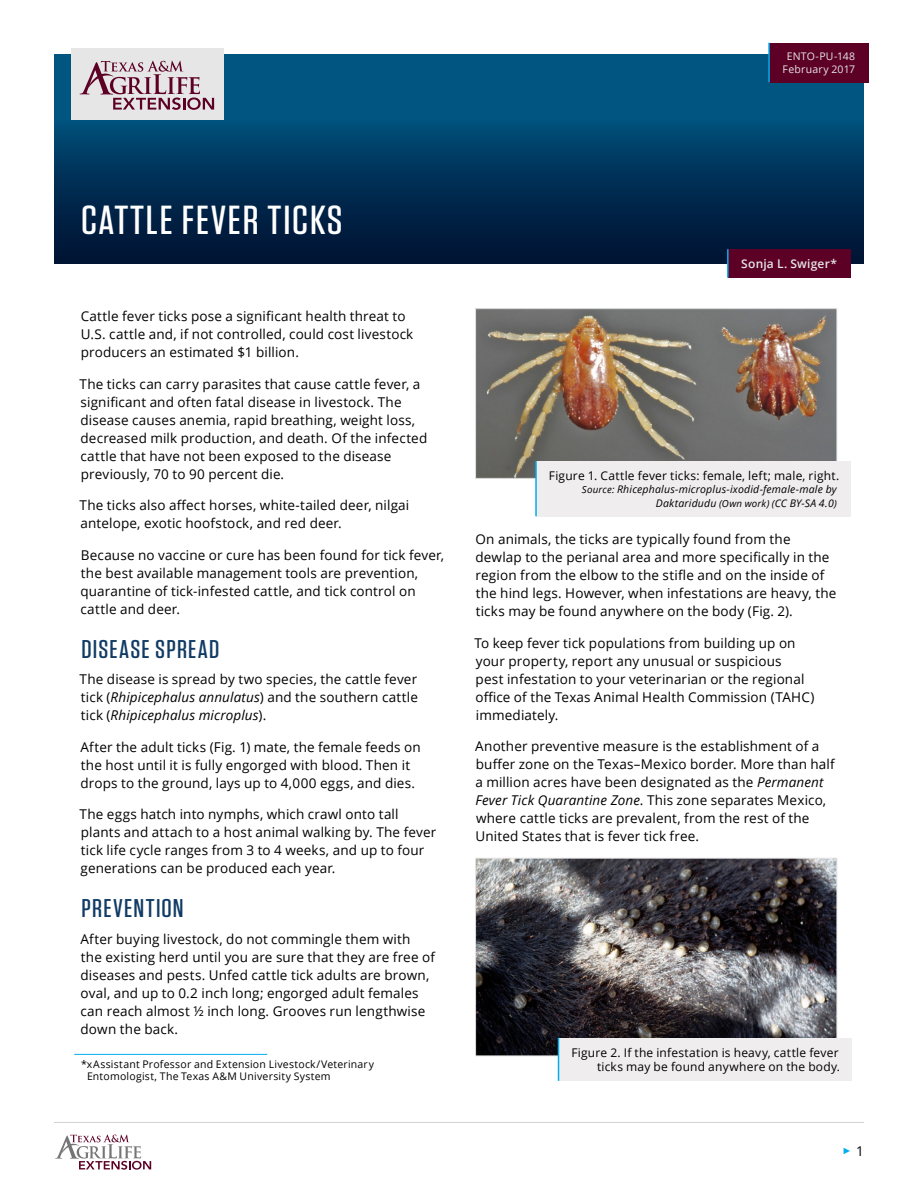
<style>
.page{position:relative;width:918px;height:1188px;background:#fff}
.page>*{position:absolute;margin:0;border:0;box-sizing:border-box;transform-origin:0 0}
.Title{font:500 40.5px "Tungsten";letter-spacing:.04em;color:#fff;scale:1.11 1}
.heading1{font:500 25.65px "Tungsten";letter-spacing:.04em;color:#113b65;scale:1.11 1}
.Body{font:13.5px/18px "Open Sans";letter-spacing:.01em;color:#000}
.Figure_Captions{font:12px/14.4px "Open Sans";letter-spacing:.015em;color:#000;text-align:right}
.Authors{font:600 12px "Open Sans";letter-spacing:.015em;color:#e5e6e5}
.author_info{font:10.5px/12px "Open Sans";letter-spacing:.02em;color:#000}
.Figure_Captions-2{font:italic 10.5px/13.5px "Open Sans";letter-spacing:.02em;color:#000;text-align:right}
.pub{font:10.5px "Open Sans";letter-spacing:.02em;color:#e5e6e5}
.t1{font:9px "Arial";color:#00aeef}
.s1{font-style:italic}
.s2{font-size:9.75px}
.s3{font-family:"Open Sans";font-size:13.5px;color:#000}
</style>
<div class="page">
<div style="left:54px;top:54px;width:810px;height:209px;background:#005581"></div>
<div style="left:54px;top:121px;width:810px;height:142px;background:linear-gradient(to bottom,#004c77,#000f2f)"></div>
<hr style="left:54px;top:1122px;width:810px;height:1px;background:#d1d3d4">
<div style="left:71px;top:49px;width:152px;height:71px;background:#e5e6e5"></div>
<svg style="left:80px;top:61px;width:134px;height:49px"></svg>
<svg style="left:55px;top:1135px;width:96px;height:35px"></svg>
<div style="left:769px;top:43px;width:100px;height:39px;background:#5d0025"></div>
<hr style="left:768px;top:43px;width:2px;height:39px;background:#00aeef">
<div style="left:728px;top:249px;width:122px;height:29px;background:#5d0025"></div>
<hr style="left:727px;top:249px;width:2px;height:29px;background:#00aeef">
<hr style="left:74px;top:1054px;width:193px;height:1px;background:#00aeef">
<img style="left:477px;top:310px;width:358px;height:167px">
<div style="left:475px;top:308px;width:362px;height:171px;border:1px solid #e5e6e5"></div>
<div style="left:536px;top:461px;width:315px;height:55px;background:#efeded"></div>
<hr style="left:535px;top:461px;width:2px;height:55px;background:#00aeef">
<img style="left:477px;top:860px;width:358px;height:194px">
<div style="left:475px;top:858px;width:362px;height:198px;border:1px solid #e5e6e5"></div>
<div style="left:559px;top:1038px;width:293px;height:43px;background:#efeded"></div>
<hr style="left:558px;top:1038px;width:1px;height:43px;background:#00aeef">
<p class="pub" style="left:787px;top:49px;width:70px">ENTO-PU-148</p>
<p class="pub" style="left:783px;top:62px;width:74px">February 2017</p>
<h1 class="Title" style="left:81px;top:199px;width:237px">CATTLE FEVER TICKS</h1>
<p class="Body" style="left:81px;top:307px;width:334px">Cattle fever ticks pose a significant health threat to<br>U.S. cattle and, if not controlled, could cost livestock producers an estimated $1 billion.</p>
<p class="Body" style="left:80px;top:374px;width:349px">The ticks can carry parasites that cause cattle fever, a significant and often fatal disease in livestock. The disease causes anemia, rapid breathing, weight loss, decreased milk production, and death. Of the infected cattle that have not been exposed to the disease previously, 70 to 90 percent die.</p>
<p class="Body" style="left:80px;top:496px;width:331px">The ticks also affect horses, white-tailed deer, nilgai antelope, exotic hoofstock, and red deer.</p>
<p class="Body" style="left:81px;top:545px;width:365px">Because no vaccine or cure has been found for tick fever, the best available management tools are prevention, quarantine of tick-infested cattle, and tick control on cattle and deer.</p>
<h2 class="heading1" style="left:82px;top:636px;width:126px">DISEASE SPREAD</h2>
<p class="Body" style="left:80px;top:670px;width:340px;text-align:justify">The disease is spread by two species, the cattle fever tick (<span class="s1">Rhipicephalus annulatus</span>) and the southern cattle tick (<span class="s1">Rhipicephalus microplus</span>).</p>
<p class="Body" style="left:80px;top:737px;width:342px">After the adult ticks (Fig. 1) mate, the female feeds on the host until it is fully engorged with blood. Then it drops to the ground, lays up to 4,000 eggs, and dies.</p>
<p class="Body" style="left:80px;top:805px;width:358px">The eggs hatch into nymphs, which crawl onto tall plants and attach to a host animal walking by. The fever tick life cycle ranges from 3 to 4 weeks, and up to four generations can be produced each year.</p>
<h2 class="heading1" style="left:82px;top:895px;width:94px">PREVENTION</h2>
<p class="Body" style="left:80px;top:929px;width:356px">After buying livestock, do not commingle them with the existing herd until you are sure that they are free of diseases and pests. Unfed cattle tick adults are brown, oval, and up to 0.2 inch long; engorged adult females can reach almost ½ inch long. Grooves run lengthwise down the back.</p>
<p class="author_info" style="left:87px;top:1058px;width:288px;text-indent:-6px">*xAssistant Professor and Extension Livestock/Veterinary<br>Entomologist, The Texas A&amp;M University System</p>
<p class="Authors" style="left:741px;top:256px;width:97px">Sonja L. Swiger*</p>
<p class="Figure_Captions" style="left:549px;top:468px;width:292px">Figure 1. Cattle fever ticks: female, left; male, right.</p>
<p class="Figure_Captions-2" style="left:582px;top:483px;width:256px"><span class="s2">Source:</span> Rhicephalus-microplus-ixodid-female-male by<br>Daktaridudu <span class="s2">(Own work) (</span>CC BY-SA 4.0<span class="s2">)</span></p>
<p class="Body" style="left:475px;top:530px;width:363px">On animals, the ticks are typically found from the dewlap to the perianal area and more specifically in the region from the elbow to the stifle and on the inside of the hind legs. However, when infestations are heavy, the ticks may be found anywhere on the body (Fig. 2).</p>
<p class="Body" style="left:474px;top:634px;width:341px">To keep fever tick populations from building up on your property, report any unusual or suspicious<br>pest infestation to your veterinarian or the regional office of the Texas Animal Health Commission (TAHC) immediately.</p>
<p class="Body" style="left:475px;top:737px;width:361px">Another preventive measure is the establishment of a buffer zone on the Texas–Mexico border. More than half a million acres have been designated as the <span class="s1">Permanent Fever Tick Quarantine Zone</span>. This zone separates Mexico, where cattle ticks are prevalent, from the rest of the United States that is fever tick free.</p>
<p class="Figure_Captions" style="left:571px;top:1045px;width:270px">Figure 2. If the infestation is heavy, cattle fever ticks may be found anywhere on the body.</p>
<p class="t1" style="left:843px;top:1145px;width:23px">► <span class="s3">1</span></p>
</div>
